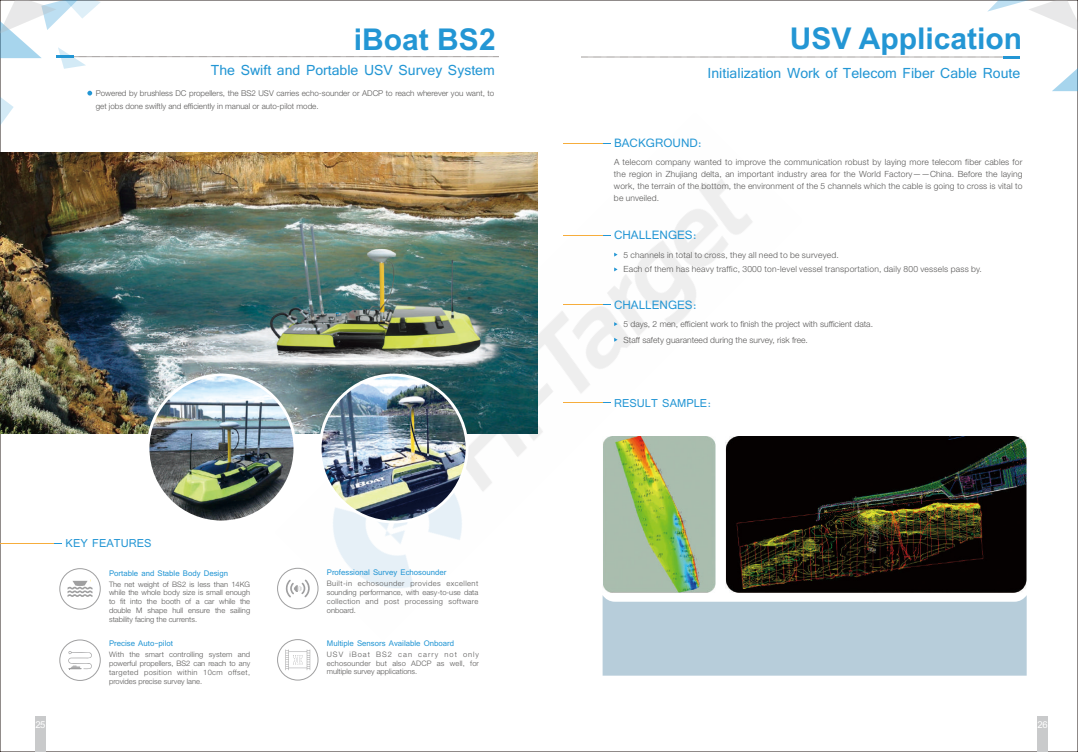
<style>
.page{position:relative;width:1078px;height:752px;background:#fff}
.page>*{position:absolute;margin:0;border:0;box-sizing:border-box;transform-origin:0 0}
.t1{font:700 30px "Arial";color:#2396d4}
.t2{font:18px "Tunga";color:#2396d4}
.t3{font:15px "Tunga";color:#2396d4}
.t4{font:14.2px "Tunga";color:#2396d4}
.t5{font:10px "Tunga";color:#2396d4}
.t6{font:9.5px "Arial";color:#fff}
.t7{font:300 8.5px/12px "Helvetica Neue LT Pro";letter-spacing:.015em;color:#595857}
.t8{font:300 8px/13.3px "Helvetica Neue LT Pro";color:#595857}
.t9{font:300 7.5px/8.9px "Helvetica Neue LT Pro";color:#595857;text-align:justify}
</style>
<div class="page">
<img style="left:277px;top:143px;width:525px;height:467px">
<svg style="left:602px;top:594px;width:424px;height:81px;background:#bed2dd"></svg>
<img style="left:602px;top:436px;width:113px;height:156px">
<img style="left:725px;top:436px;width:301px;height:156px">
<hr style="left:563px;top:143px;width:39px;height:1px;background:#f6ad3c">
<hr style="left:563px;top:402px;width:39px;height:1px;background:#f6ad3c">
<svg style="left:1052px;top:69px;width:25px;height:22px"></svg>
<svg style="left:986px;top:0;width:91px;height:30px"></svg>
<svg style="left:0;top:81px;width:14px;height:46px"></svg>
<hr style="left:0;top:543px;width:54px;height:1px;background:#f6ad3c">
<div style="left:59px;top:568px;width:42px;height:41px;border:1px solid #9f9fa0;border-radius:50%"></div>
<svg style="left:67px;top:579px;width:25px;height:18px"></svg>
<div style="left:59px;top:639px;width:42px;height:41px;border:1px solid #9f9fa0;border-radius:50%"></div>
<svg style="left:68px;top:651px;width:24px;height:18px"></svg>
<div style="left:277px;top:639px;width:41px;height:41px;border:1px solid #9f9fa0;border-radius:50%"></div>
<svg style="left:285px;top:649px;width:25px;height:20px"></svg>
<div style="left:277px;top:567px;width:41px;height:41px;border:1px solid #9f9fa0;border-radius:50%"></div>
<svg style="left:285px;top:579px;width:24px;height:18px"></svg>
<hr style="left:563px;top:235px;width:39px;height:1px;background:#f6ad3c">
<svg style="left:614px;top:252px;width:3px;height:4px"></svg>
<svg style="left:614px;top:267px;width:3px;height:4px"></svg>
<hr style="left:563px;top:304px;width:39px;height:1px;background:#f6ad3c">
<svg style="left:614px;top:322px;width:3px;height:4px"></svg>
<svg style="left:614px;top:337px;width:3px;height:4px"></svg>
<svg style="left:87px;top:91px;width:5px;height:4px"></svg>
<svg style="left:581px;top:56px;width:438px;height:2px"></svg>
<svg style="left:0;top:0;width:498px;height:69px"></svg>
<hr style="left:56px;top:55px;width:17px;height:3px;background:#2396d4">
<div style="left:35px;top:716px;width:11px;height:35px;background:#c9cacb"></div>
<div style="left:1037px;top:716px;width:10px;height:35px;background:#c9cacb"></div>
<img style="left:0;top:152px;width:537px;height:281px">
<img style="left:148px;top:375px;width:147px;height:146px;border-radius:50%">
<div style="left:147px;top:373px;width:149px;height:150px;border:3px solid #fff;border-radius:50%"></div>
<img style="left:320px;top:375px;width:147px;height:146px;border-radius:50%">
<div style="left:318px;top:373px;width:150px;height:150px;border:3px solid #fff;border-radius:50%"></div>
<h1 class="t1" style="left:354px;top:28px;width:143px">iBoat BS2</h1>
<h1 class="t1" style="left:789px;top:27px;width:234px">USV Application</h1>
<h2 class="t2" style="left:211px;top:58px;width:285px">The Swift and Portable USV Survey System</h2>
<p class="t8" style="left:96px;top:87px;width:400px">Powered by brushless DC propellers, the BS2 USV carries echo-sounder or ADCP to reach wherever you want, to get jobs done swiftly and efficiently in manual or auto-pilot mode.</p>
<h3 class="t4" style="left:66px;top:534px;width:87px">KEY FEATURES</h3>
<p class="t5" style="left:109px;top:566px;width:120px">Portable and Stable Body Design</p>
<p class="t9" style="left:109px;top:580px;width:142px">The net weight of BS2 is less than 14KG while the whole body size is small enough to fit into the booth of a car while the double M shape hull ensure the sailing stability facing the currents.</p>
<p class="t5" style="left:109px;top:636px;width:65px">Precise Auto-pilot</p>
<p class="t9" style="left:109px;top:650px;width:143px">With the smart controlling system and powerful propellers, BS2 can reach to any targeted position within 10cm offset, provides precise survey lane.</p>
<p class="t5" style="left:327px;top:565px;width:121px">Professional Survey Echosounder</p>
<p class="t9" style="left:327px;top:579px;width:153px">Built-in echosounder provides excellent sounding performance, with easy-to-use data collection and post processing software onboard.</p>
<p class="t5" style="left:327px;top:636px;width:129px">Multiple Sensors Available Onboard</p>
<p class="t9" style="left:327px;top:650px;width:154px">USV iBoat BS2 can carry not only echosounder but also ADCP as well, for multiple survey applications.</p>
<h2 class="t2" style="left:707px;top:61px;width:314px">Initialization Work of Telecom Fiber Cable Route</h2>
<h3 class="t3" style="left:614px;top:133px;width:89px">BACKGROUND:</h3>
<p class="t7" style="left:614px;top:157px;width:410px;text-align:justify">A telecom company wanted to improve the communication robust by laying more telecom fiber cables for the region in Zhujiang delta, an important industry area for the World Factory——China. Before the laying work, the terrain of the bottom, the environment of the 5 channels which the cable is going to cross is vital to be unveiled.</p>
<h3 class="t3" style="left:614px;top:225px;width:84px">CHALLENGES:</h3>
<p class="t7" style="left:623px;top:248px;width:360px;line-height:14.1px">5 channels in total to cross, they all need to be surveyed.<br>Each of them has heavy traffic, 3000 ton-level vessel transportation, daily 800 vessels pass by.</p>
<h3 class="t3" style="left:614px;top:294px;width:84px">CHALLENGES:</h3>
<p class="t7" style="left:623px;top:317px;width:251px;line-height:15.6px">5 days, 2 men, efficient work to finish the project with sufficient data.<br>Staff safety guaranteed during the survey, risk free.</p>
<h3 class="t4" style="left:614px;top:393px;width:99px">RESULT SAMPLE:</h3>
<p class="t6" style="left:36px;top:720px;width:12px">25</p>
<p class="t6" style="left:1037px;top:720px;width:12px">26</p>
</div>
